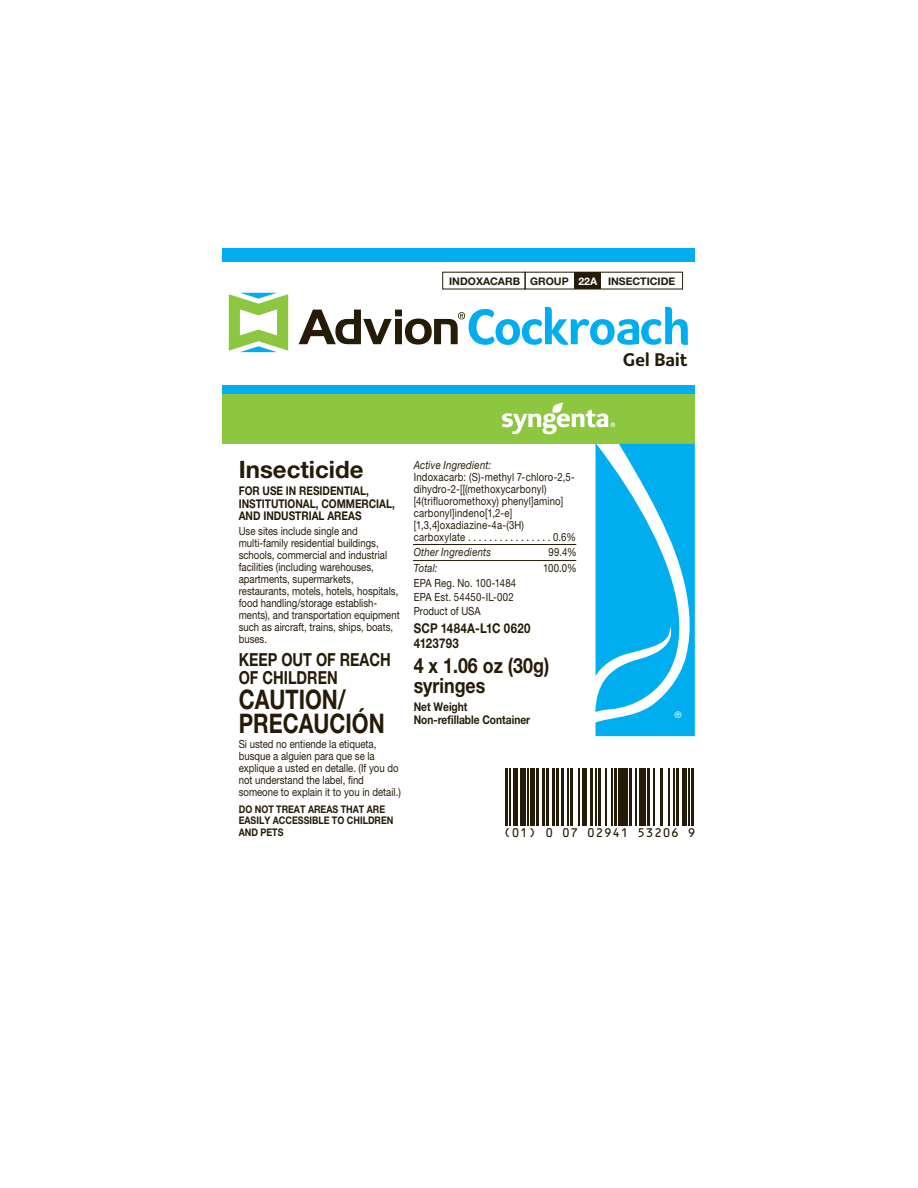
<style>
.page{position:relative;width:918px;height:1188px;background:#fff}
.page>*{position:absolute;margin:0;border:0;box-sizing:border-box;transform-origin:0 0}
.t1{font:700 27px/24px "Helvetica Neue LT Pro";color:#251b07;scale:.8 1}
.t2{font:700 24px "Helvetica Neue LT Pro";color:#251b07}
.t3{font:700 21px/20.2px "Helvetica Neue LT Pro";color:#251b07;scale:.85 1}
.t4{font:700 18px/18px "Helvetica Neue LT Pro";color:#251b07;scale:.8 1}
.t5{font:15.9px "Syngenta Veto Latin";color:#251b07}
.t6{font:700 13.5px/14.2px "Helvetica Neue LT Pro";letter-spacing:.02em;color:#251b07;scale:.85 1}
.t7{font:700 12px/12.8px "Helvetica Neue LT Pro";color:#251b07;scale:.84 1}
.t8{font:700 12px/13.5px "Helvetica Neue LT Pro";color:#251b07;scale:.85 1}
.t9{font:12px "OCRB Std";color:#251b07}
.t10{font:11.25px/12px "Helvetica Neue LT Pro";color:#251b07;scale:.85 1}
.t11{font:11.25px/12px "Helvetica Neue LT Pro";letter-spacing:.02em;color:#251b07;scale:.85 1}
.t12{font:italic 11.25px "Helvetica Neue LT Pro";letter-spacing:.025em;color:#251b07;scale:.85 1}
.t13{font:700 10.5px/11.7px "Helvetica Neue LT Pro";color:#251b07;scale:.85 1}
.t14{font:700 10.5px "Helvetica Neue LT Pro";color:#251b07}
.t15{font:9px "Helvetica Neue LT Pro";color:#fff}
.s1{color:#fff}
.s2{font-style:italic}
</style>
<div class="page">
<hr style="left:413px;top:544px;width:163px;height:1px;background:#251b07">
<hr style="left:413px;top:560px;width:163px;height:1px;background:#251b07">
<svg style="left:229px;top:293px;width:59px;height:59px"></svg>
<svg style="left:299px;top:307px;width:389px;height:38px"></svg>
<hr style="left:505px;top:769px;width:3px;height:57px;background:#251b07">
<hr style="left:509px;top:769px;width:2px;height:57px;background:#251b07">
<hr style="left:514px;top:769px;width:4px;height:57px;background:#251b07">
<div style="left:521px;top:769px;width:5px;height:57px;background:#251b07"></div>
<hr style="left:528px;top:769px;width:1px;height:57px;background:#251b07">
<div style="left:530px;top:769px;width:5px;height:57px;background:#251b07"></div>
<hr style="left:536px;top:769px;width:3px;height:57px;background:#251b07">
<hr style="left:542px;top:769px;width:3px;height:57px;background:#251b07">
<hr style="left:546px;top:769px;width:3px;height:57px;background:#251b07">
<hr style="left:552px;top:769px;width:2px;height:57px;background:#251b07">
<hr style="left:556px;top:769px;width:3px;height:57px;background:#251b07">
<hr style="left:561px;top:769px;width:3px;height:57px;background:#251b07">
<hr style="left:567px;top:769px;width:2px;height:57px;background:#251b07">
<hr style="left:570px;top:769px;width:3px;height:57px;background:#251b07">
<hr style="left:578px;top:769px;width:2px;height:57px;background:#251b07">
<hr style="left:583px;top:769px;width:4px;height:57px;background:#251b07">
<hr style="left:590px;top:769px;width:3px;height:57px;background:#251b07">
<hr style="left:595px;top:769px;width:2px;height:57px;background:#251b07">
<hr style="left:598px;top:769px;width:3px;height:57px;background:#251b07">
<hr style="left:605px;top:769px;width:2px;height:57px;background:#251b07">
<hr style="left:611px;top:769px;width:1px;height:57px;background:#251b07">
<hr style="left:614px;top:769px;width:2px;height:57px;background:#251b07">
<hr style="left:618px;top:769px;width:4px;height:57px;background:#251b07">
<hr style="left:624px;top:769px;width:4px;height:57px;background:#251b07">
<hr style="left:629px;top:769px;width:3px;height:57px;background:#251b07">
<hr style="left:635px;top:769px;width:1px;height:57px;background:#251b07">
<hr style="left:639px;top:769px;width:4px;height:57px;background:#251b07">
<hr style="left:645px;top:769px;width:1px;height:57px;background:#251b07">
<hr style="left:648px;top:769px;width:2px;height:57px;background:#251b07">
<hr style="left:653px;top:769px;width:2px;height:57px;background:#251b07">
<hr style="left:660px;top:769px;width:3px;height:57px;background:#251b07">
<hr style="left:669px;top:769px;width:1px;height:57px;background:#251b07">
<hr style="left:673px;top:769px;width:1px;height:57px;background:#251b07">
<hr style="left:676px;top:769px;width:3px;height:57px;background:#251b07">
<hr style="left:683px;top:769px;width:4px;height:57px;background:#251b07">
<hr style="left:688px;top:769px;width:2px;height:57px;background:#251b07">
<hr style="left:691px;top:769px;width:3px;height:57px;background:#251b07">
<div style="left:574px;top:272px;width:27px;height:17px;background:#251b07"></div>
<div style="left:222px;top:248px;width:473px;height:14px;background:#00aeef"></div>
<div style="left:222px;top:394px;width:473px;height:50px;background:#8dc73f"></div>
<div style="left:222px;top:385px;width:473px;height:9px;background:#00aeef"></div>
<svg style="left:502px;top:402px;width:113px;height:32px"></svg>
<svg style="left:596px;top:444px;width:99px;height:292px"></svg>
<p class="t14" style="left:449px;top:274px;width:228px">INDOXACARB GROUP <span class="s1">22A</span> INSECTICIDE</p>
<p class="t5" style="left:623px;top:346px;width:66px">Gel Bait</p>
<p class="t2" style="left:239px;top:454px;width:126px">Insecticide</p>
<p class="t7" style="left:239px;top:484px;width:187px">FOR USE IN RESIDENTIAL,<br>INSTITUTIONAL, COMMERCIAL,<br>AND INDUSTRIAL AREAS</p>
<p class="t10" style="left:239px;top:525px;width:191px">Use sites include single and multi-family residential buildings, schools, commercial and industrial facilities (including warehouses, apartments, supermarkets, restaurants, motels, hotels, hospitals, food handling/storage establish&shy;ments), and transportation equipment such as aircraft, trains, ships, boats, buses.</p>
<p class="t4" style="left:239px;top:650px;width:192px">KEEP OUT OF REACH<br>OF CHILDREN</p>
<p class="t1" style="left:239px;top:687px;width:184px">CAUTION/<br>PRECAUCIÓN</p>
<p class="t10" style="left:239px;top:738px;width:192px">Si usted no entiende la etiqueta, busque a alguien para que se la explique a usted en detalle. (If you do not understand the label, find someone to explain it to you in detail.)</p>
<p class="t13" style="left:239px;top:803px;width:184px">DO NOT TREAT AREAS THAT ARE<br>EASILY ACCESSIBLE TO CHILDREN<br>AND PETS</p>
<p class="t11" style="left:414px;top:458px;width:192px"><span class="s2">Active Ingredient:<br></span>Indoxacarb: (S)-methyl 7-chloro-2,5- dihydro-2-[[(methoxycarbonyl) [4(trifluoromethoxy) phenyl]amino] carbonyl]indeno[1,2-e] [1,3,4]oxadiazine-4a-(3H) carboxylate . . . . . . . . . . . . . . . . 0.6%</p>
<p class="t12" style="left:414px;top:545px;width:92px">Other Ingredients</p>
<p class="t10" style="left:549px;top:546px;width:35px">99.4%</p>
<p class="t12" style="left:414px;top:561px;width:29px">Total:</p>
<p class="t10" style="left:543px;top:561px;width:41px">100.0%</p>
<p class="t11" style="left:414px;top:576px;width:122px;line-height:13.5px">EPA Reg. No. 100-1484<br>EPA Est. 54450-IL-002</p>
<p class="t10" style="left:414px;top:605px;width:80px">Product of USA</p>
<p class="t6" style="left:414px;top:621px;width:139px">SCP 1484A-L1C 0620<br>4123793</p>
<p class="t3" style="left:414px;top:655px;width:161px">4 x 1.06 oz (30g) syringes</p>
<p class="t8" style="left:414px;top:699px;width:139px">Net Weight<br>Non-refillable Container</p>
<p class="t15" style="left:675px;top:710px;width:9px">®</p>
<p class="t9" style="left:503px;top:826px;width:194px">(01) 0 07 02941 53206 9</p>
</div>
